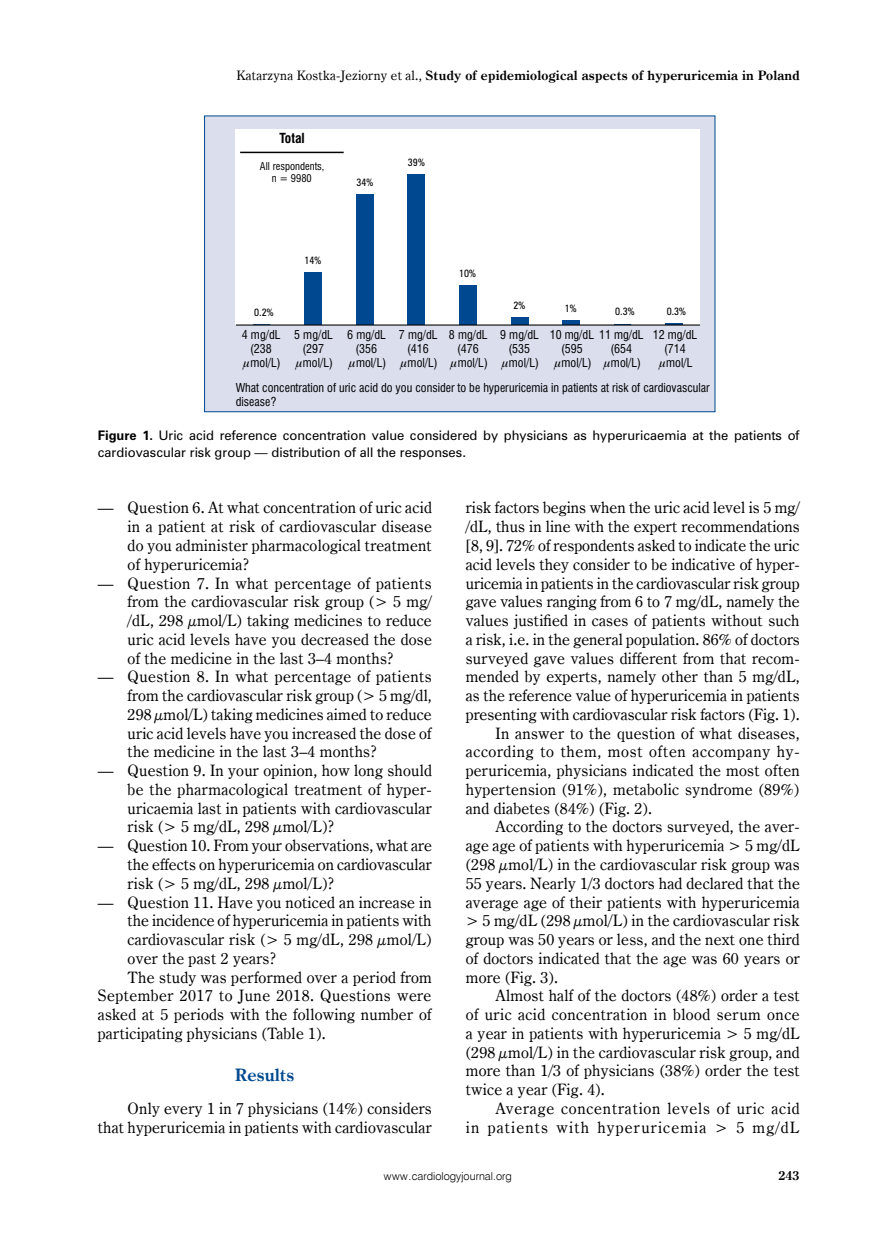
<style>
.page{position:relative;width:872px;height:1234px;background:#fff}
.page>*{position:absolute;margin:0;border:0;box-sizing:border-box;transform-origin:0 0}
._05_-_Śródtytuł_-_1{font:700 17.25px "Century Oldst EU";color:#004990}
._08_-_Tekst{font:15.75px/18.8px "Century Oldst EU";letter-spacing:.015em;color:#000;text-align:justify}
._08_-_Tekst-2{font:15.75px/18.8px "Century Oldst EU";letter-spacing:.05em;color:#000;text-align:right}
.t1{font:700 13.5px "Swis 721 Cn EU";color:#000}
.t2{font:700 13.05px "Century Oldst EU";letter-spacing:.015em;color:#000}
.t3{font:700 12.75px "Century Oldst EU";color:#000}
.t4{font:12px/14.1px "Swis 721 Cn EU";color:#000}
._15_-_Rycina_-_podpi{font:12px/17.2px "Zurich PL";color:#000}
.t5{font:10.95px "Swis 721 Lt EU";color:#000}
.t6{font:10.5px "Zurich Cn EU";color:#000}
.t7{font:10.5px/12.6px "Swis 721 Cn EU";color:#000;text-align:center}
.s1{font-weight:400}
.s2{font-weight:700}
</style>
<div class="page">
<div style="left:204px;top:116px;width:511px;height:295px;background:#dbdeed"></div>
<div style="left:204px;top:115px;width:511px;height:297px;border:1px solid #004990"></div>
<div style="left:236px;top:130px;width:464px;height:195px;background:#fff"></div>
<div style="left:304px;top:272px;width:18px;height:53px;background:#004990"></div>
<div style="left:356px;top:194px;width:17px;height:131px;background:#004990"></div>
<div style="left:408px;top:175px;width:17px;height:150px;background:#004990"></div>
<div style="left:459px;top:285px;width:17px;height:40px;background:#004990"></div>
<div style="left:511px;top:318px;width:17px;height:7px;background:#004990"></div>
<div style="left:562px;top:320px;width:17px;height:5px;background:#004990"></div>
<hr style="left:236px;top:324px;width:464px;height:1px;background:#000">
<hr style="left:240px;top:152px;width:104px;height:1px;background:#000">
<p class="t2" style="left:236px;top:68px;width:565px"><span class="s1">Katarzyna Kostka-Jeziorny et al.,</span> Study of epidemiological aspects of hyperuricemia in Poland</p>
<p class="t1" style="left:279px;top:130px;width:27px">Total</p>
<p class="t7" style="left:260px;top:159px;width:66px">All respondents, n = 9980</p>
<p class="t6" style="left:304px;top:254px;width:18px">14%</p>
<p class="t6" style="left:356px;top:176px;width:18px">34%</p>
<p class="t6" style="left:408px;top:156px;width:18px">39%</p>
<p class="t6" style="left:459px;top:267px;width:18px">10%</p>
<p class="t6" style="left:513px;top:299px;width:13px">2%</p>
<p class="t6" style="left:565px;top:302px;width:13px">1%</p>
<p class="t6" style="left:666px;top:305px;width:21px">0.3%</p>
<p class="t6" style="left:254px;top:305px;width:21px">0.2%</p>
<p class="t6" style="left:615px;top:305px;width:21px">0.3%</p>
<p class="t4" style="left:664px;top:327px;width:35px;text-indent:-11px">12 mg/dL (714 mol/L</p>
<p class="t4" style="left:236px;top:380px;width:475px">What concentration of uric acid do you consider to be hyperuricemia in patients at risk of cardiovascular disease?</p>
<p class="_15_-_Rycina_-_podpi" style="left:98px;top:426px;width:703px"><span class="s2">Figure 1.</span> Uric acid reference concentration value considered by physicians as hyperuricaemia at the patients of cardiovascular risk group — distribution of all the responses.</p>
<p class="t4" style="left:250px;top:327px;width:32px;text-indent:-8px">4 mg/dL (238 mol/L)</p>
<p class="t4" style="left:302px;top:327px;width:32px;text-indent:-8px">5 mg/dL (297 mol/L)</p>
<p class="t4" style="left:355px;top:327px;width:32px;text-indent:-8px">6 mg/dL (356 mol/L)</p>
<p class="t4" style="left:407px;top:327px;width:32px;text-indent:-8px">7 mg/dL (416 mol/L)</p>
<p class="t4" style="left:457px;top:327px;width:32px;text-indent:-8px">8 mg/dL (476 mol/L)</p>
<p class="t4" style="left:508px;top:327px;width:32px;text-indent:-8px">9 mg/dL (535 mol/L)</p>
<p class="t4" style="left:561px;top:327px;width:84px;text-indent:-11px">10 mg/dL 11 mg/dL (595<br>mol/L)</p>
<p class="t4" style="left:610px;top:341px;width:32px">(654 mol/L)</p>
<p class="_08_-_Tekst" style="left:128px;top:498px;width:306px;text-indent:-30px">— Question 6. At what concentration of uric acid in a patient at risk of cardiovascular disease do you administer pharmacological treatment of hyperuricemia?</p>
<p class="_08_-_Tekst" style="left:128px;top:573px;width:306px;text-indent:-30px">— Question 7. In what percentage of patients from the cardiovascular risk group (&gt; 5 mg/ /dL, 298 μmol/L) taking medicines to reduce uric acid levels have you decreased the dose of the medicine in the last 3–4 months?</p>
<p class="_08_-_Tekst" style="left:128px;top:667px;width:306px;text-indent:-30px">— Question 8. In what percentage of patients from the cardiovascular risk group (&gt; 5 mg/dl, 298 μmol/L) taking medicines aimed to reduce uric acid levels have you increased the dose of the medicine in the last 3–4 months?</p>
<p class="_08_-_Tekst" style="left:128px;top:761px;width:306px;text-indent:-30px">— Question 9. In your opinion, how long should be the pharmacological treatment of hyper&shy;uricaemia last in patients with cardiovascular risk (&gt; 5 mg/dL, 298 μmol/L)?</p>
<p class="_08_-_Tekst" style="left:128px;top:836px;width:306px;text-indent:-30px">— Question 10. From your observations, what are the effects on hyperuricemia on cardiovascular risk (&gt; 5 mg/dL, 298 μmol/L)?</p>
<p class="_08_-_Tekst" style="left:128px;top:892px;width:306px;text-indent:-30px">— Question 11. Have you noticed an increase in the incidence of hyperuricemia in patients with cardiovascular risk (&gt; 5 mg/dL, 298 μmol/L) over the past 2 years?</p>
<p class="_08_-_Tekst" style="left:98px;top:967px;width:335px;text-indent:30px">The study was performed over a period from September 2017 to June 2018. Questions were asked at 5 periods with the following number of participating physicians (Table 1).</p>
<p class="_05_-_Śródtytuł_-_1" style="left:235px;top:1063px;width:61px">Results</p>
<p class="_08_-_Tekst" style="left:98px;top:1098px;width:335px;text-align:right">Only every 1 in 7 physicians (14%) considers that hyperuricemia in patients with cardiovascular</p>
<p class="_08_-_Tekst" style="left:466px;top:498px;width:335px">risk factors begins when the uric acid level is 5 mg/ /dL, thus in line with the expert recommendations [8, 9]. 72% of respondents asked to indicate the uric acid levels they consider to be indicative of hyper&shy;uricemia in patients in the cardiovascular risk group gave values ranging from 6 to 7 mg/dL, namely the values justified in cases of patients without such a risk, i.e. in the general population. 86% of doctors surveyed gave values different from that recom&shy;mended by experts, namely other than 5 mg/dL, as the reference value of hyperuricemia in patients presenting with cardiovascular risk factors (Fig. 1).</p>
<p class="_08_-_Tekst" style="left:466px;top:723px;width:335px;text-indent:30px">In answer to the question of what diseases, according to them, most often accompany hy&shy;peruricemia, physicians indicated the most often hypertension (91%), metabolic syndrome (89%) and diabetes (84%) (Fig. 2).</p>
<p class="_08_-_Tekst" style="left:466px;top:817px;width:335px;text-indent:30px">According to the doctors surveyed, the aver&shy;age age of patients with hyperuricemia &gt; 5 mg/dL (298 μmol/L) in the cardiovascular risk group was 55 years. Nearly 1/3 doctors had declared that the average age of their patients with hyperuricemia &gt; 5 mg/dL (298 μmol/L) in the cardiovascular risk group was 50 years or less, and the next one third of doctors indicated that the age was 60 years or more (Fig. 3).</p>
<p class="_08_-_Tekst" style="left:466px;top:986px;width:335px;text-indent:30px">Almost half of the doctors (48%) order a test of uric acid concentration in blood serum once a year in patients with hyperuricemia &gt; 5 mg/dL (298 μmol/L) in the cardiovascular risk group, and more than 1/3 of physicians (38%) order the test twice a year (Fig. 4).</p>
<p class="_08_-_Tekst-2" style="left:466px;top:1098px;width:335px">Average concentration levels of uric acid<br>in patients with hyperuricemia &gt; 5 mg/dL</p>
<p class="t5" style="left:384px;top:1169px;width:129px">www.cardiologyjournal.org</p>
<p class="t3" style="left:778px;top:1167px;width:23px">243</p>
</div>
